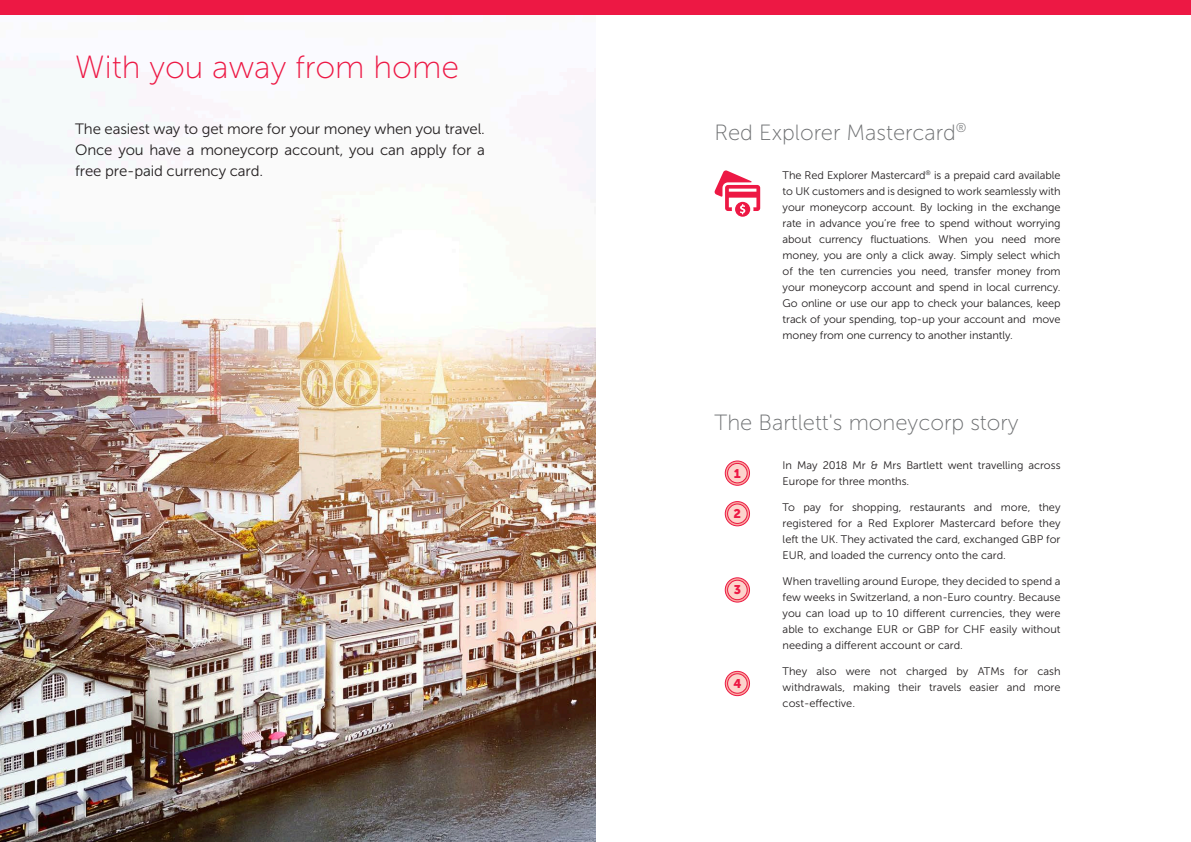
<style>
.page{position:relative;width:1191px;height:842px;background:#fff}
.page>*{position:absolute;margin:0;border:0;box-sizing:border-box;transform-origin:0 0}
.t1{font:32px "Museo Sans 100";color:#ed1844}
.t2{font:22px "Museo Sans 100";color:#6d6f71}
.t3{font:15px/21px "Museo Sans 300";letter-spacing:-.01em;color:#231f20;text-align:justify}
.t4{font:12.5px "Museo Sans 900";color:#ed1844}
.t5{font:11px/16px "Museo Sans 300";color:#231f20;text-align:justify}
</style>
<div class="page">
<img style="left:0;top:14px;width:595px;height:828px">
<svg style="left:725px;top:502px;width:24px;height:24px"></svg>
<div style="left:725px;top:501px;width:25px;height:25px;border:1px solid #ed1844;border-radius:50%"></div>
<div style="left:727px;top:504px;width:20px;height:19px;background:#fcd3cb;border-radius:50%"></div>
<div style="left:727px;top:504px;width:20px;height:20px;border:1px solid #ed1844;border-radius:50%"></div>
<svg style="left:725px;top:461px;width:24px;height:24px"></svg>
<div style="left:725px;top:461px;width:25px;height:25px;border:1px solid #ed1844;border-radius:50%"></div>
<div style="left:727px;top:463px;width:20px;height:20px;background:#fcd3cb;border-radius:50%"></div>
<div style="left:727px;top:463px;width:20px;height:20px;border:1px solid #ed1844;border-radius:50%"></div>
<svg style="left:725px;top:578px;width:24px;height:24px"></svg>
<div style="left:725px;top:577px;width:25px;height:25px;border:1px solid #ed1844;border-radius:50%"></div>
<div style="left:727px;top:580px;width:20px;height:20px;background:#fcd3cb;border-radius:50%"></div>
<div style="left:727px;top:580px;width:20px;height:20px;border:1px solid #ed1844;border-radius:50%"></div>
<svg style="left:725px;top:671px;width:24px;height:25px"></svg>
<div style="left:725px;top:671px;width:25px;height:25px;border:1px solid #ed1844;border-radius:50%"></div>
<div style="left:727px;top:674px;width:20px;height:19px;background:#fcd3cb;border-radius:50%"></div>
<div style="left:727px;top:673px;width:20px;height:20px;border:1px solid #ed1844;border-radius:50%"></div>
<svg style="left:714px;top:170px;width:46px;height:47px"></svg>
<div style="left:0;top:0;width:1191px;height:14px;background:#ed1844"></div>
<h1 class="t1" style="left:75px;top:50px;width:385px">With you away from home</h1>
<h3 class="t3" style="left:75px;top:119px;width:411px">The easiest way to get more for your money when you travel.<br>Once you have a moneycorp account, you can apply for a free pre-paid currency card.</h3>
<h2 class="t2" style="left:714px;top:120px;width:253px">Red Explorer Mastercard<sup>®</sup></h2>
<p class="t5" style="left:782px;top:167px;width:279px">The Red Explorer Mastercard<sup>®</sup> is a prepaid card available to UK customers and is designed to work seamlessly with your moneycorp account. By locking in the exchange rate in advance you’re free to spend without worrying about currency fluctuations. When you need more money, you are only a click away. Simply select which of the ten currencies you need, transfer money from your moneycorp account and spend in local currency.<br>Go online or use our app to check your balances, keep track of your spending, top-up your account and move money from one currency to another instantly.</p>
<h2 class="t2" style="left:714px;top:411px;width:305px">The Bartlett's moneycorp story</h2>
<p class="t4" style="left:734px;top:466px;width:8px">1</p>
<p class="t4" style="left:733px;top:507px;width:9px">2</p>
<p class="t4" style="left:733px;top:583px;width:9px">3</p>
<p class="t4" style="left:733px;top:676px;width:10px">4</p>
<p class="t5" style="left:782px;top:458px;width:279px">In May 2018 Mr &amp; Mrs Bartlett went travelling across<br>Europe for three months.</p>
<p class="t5" style="left:782px;top:500px;width:279px">To pay for shopping, restaurants and more, they registered for a Red Explorer Mastercard before they left the UK. They activated the card, exchanged GBP for EUR, and loaded the currency onto the card.</p>
<p class="t5" style="left:782px;top:573px;width:279px">When travelling around Europe, they decided to spend a few weeks in Switzerland, a non-Euro country. Because you can load up to 10 different currencies, they were able to exchange EUR or GBP for CHF easily without needing a different account or card.</p>
<p class="t5" style="left:782px;top:663px;width:279px">They also were not charged by ATMs for cash withdrawals, making their travels easier and more cost-effective.</p>
</div>
